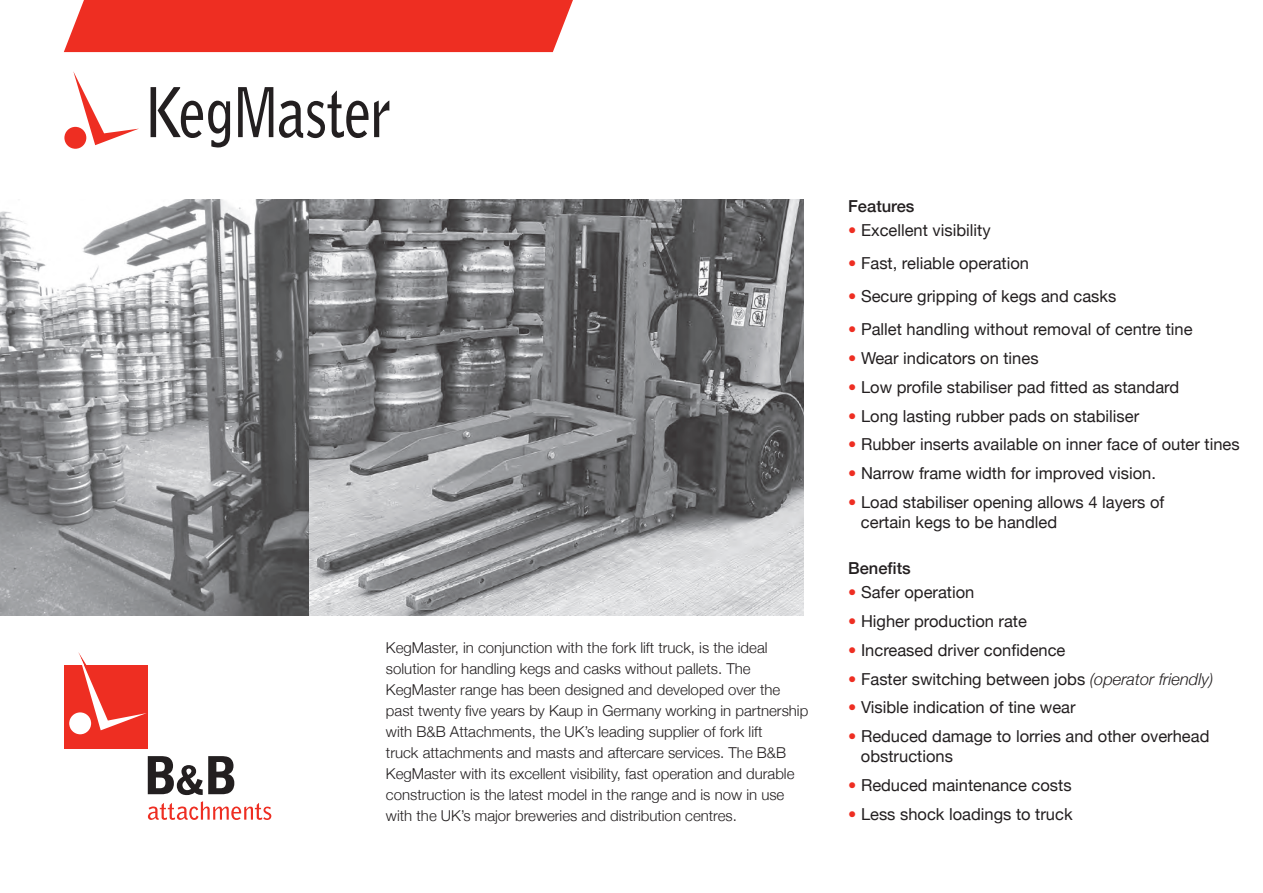
<style>
.page{position:relative;width:1263px;height:893px;background:#fff}
.page>*{position:absolute;margin:0;border:0;box-sizing:border-box;transform-origin:0 0}
.t1{font:16.5px/20.2px "Helvetica Neue";color:#231f20}
.t2{font:500 16.5px "Helvetica Neue";color:#231f20}
.t3{font:300 15px/21px "Helvetica Neue";color:#231f20}
.s1{font-weight:500;color:#ee2e22}
.s2{font-weight:300;font-style:italic}
</style>
<div class="page">
<div style="left:64px;top:0;width:509px;height:52px;background:#ee2e22"></div>
<div style="left:64px;top:127px;width:22px;height:22px;background:#ee2e22;border-radius:50%"></div>
<svg style="left:73px;top:71px;width:66px;height:74px"></svg>
<svg style="left:151px;top:87px;width:79px;height:60px"></svg>
<svg style="left:238px;top:87px;width:35px;height:50px"></svg>
<svg style="left:279px;top:91px;width:110px;height:47px"></svg>
<div style="left:64px;top:665px;width:84px;height:84px;background:#ee2e22"></div>
<svg style="left:148px;top:756px;width:86px;height:39px"></svg>
<svg style="left:148px;top:801px;width:123px;height:19px"></svg>
<svg style="left:78px;top:652px;width:68px;height:78px"></svg>
<div style="left:69px;top:712px;width:22px;height:22px;background:#fff;border-radius:50%"></div>
<svg style="left:0;top:199px;width:804px;height:417px;background:#909092"></svg>
<p class="t3" style="left:386px;top:636px;width:424px">KegMaster, in conjunction with the fork lift truck, is the ideal solution for handling kegs and casks without pallets. The KegMaster range has been designed and developed over the past twenty five years by Kaup in Germany working in partnership with B&amp;B Attachments, the UK’s leading supplier of fork lift<br>truck attachments and masts and aftercare services. The B&amp;B KegMaster with its excellent visibility, fast operation and durable construction is the latest model in the range and is now in use with the UK’s major breweries and distribution centres.</p>
<p class="t2" style="left:848px;top:193px;width:68px">Features</p>
<p class="t1" style="left:848px;top:221px;width:144px"><span class="s1">•</span> Excellent visibility</p>
<p class="t1" style="left:848px;top:254px;width:182px"><span class="s1">•</span> Fast, reliable operation</p>
<p class="t1" style="left:848px;top:287px;width:270px"><span class="s1">•</span> Secure gripping of kegs and casks</p>
<p class="t1" style="left:848px;top:320px;width:346px"><span class="s1">•</span> Pallet handling without removal of centre tine</p>
<p class="t1" style="left:848px;top:349px;width:192px"><span class="s1">•</span> Wear indicators on tines</p>
<p class="t1" style="left:848px;top:378px;width:332px"><span class="s1">•</span> Low profile stabiliser pad fitted as standard</p>
<p class="t1" style="left:848px;top:406px;width:292px"><span class="s1">•</span> Long lasting rubber pads on stabiliser</p>
<p class="t1" style="left:848px;top:435px;width:393px"><span class="s1">•</span> Rubber inserts available on inner face of outer tines</p>
<p class="t1" style="left:848px;top:464px;width:309px"><span class="s1">•</span> Narrow frame width for improved vision.</p>
<p class="t1" style="left:861px;top:493px;width:305px;text-indent:-13px"><span class="s1">•</span> Load stabiliser opening allows 4 layers of certain kegs to be handled</p>
<p class="t2" style="left:848px;top:555px;width:64px">Benefits</p>
<p class="t1" style="left:848px;top:583px;width:128px"><span class="s1">•</span> Safer operation</p>
<p class="t1" style="left:848px;top:612px;width:180px"><span class="s1">•</span> Higher production rate</p>
<p class="t1" style="left:848px;top:641px;width:219px"><span class="s1">•</span> Increased driver confidence</p>
<p class="t1" style="left:848px;top:669px;width:367px"><span class="s1">•</span> Faster switching between jobs <span class="s2">(operator friendly)</span></p>
<p class="t1" style="left:848px;top:698px;width:229px"><span class="s1">•</span> Visible indication of tine wear</p>
<p class="t1" style="left:861px;top:727px;width:350px;text-indent:-13px"><span class="s1">•</span> Reduced damage to lorries and other overhead obstructions</p>
<p class="t1" style="left:848px;top:776px;width:225px"><span class="s1">•</span> Reduced maintenance costs</p>
<p class="t1" style="left:848px;top:805px;width:226px"><span class="s1">•</span> Less shock loadings to truck</p>
</div>
